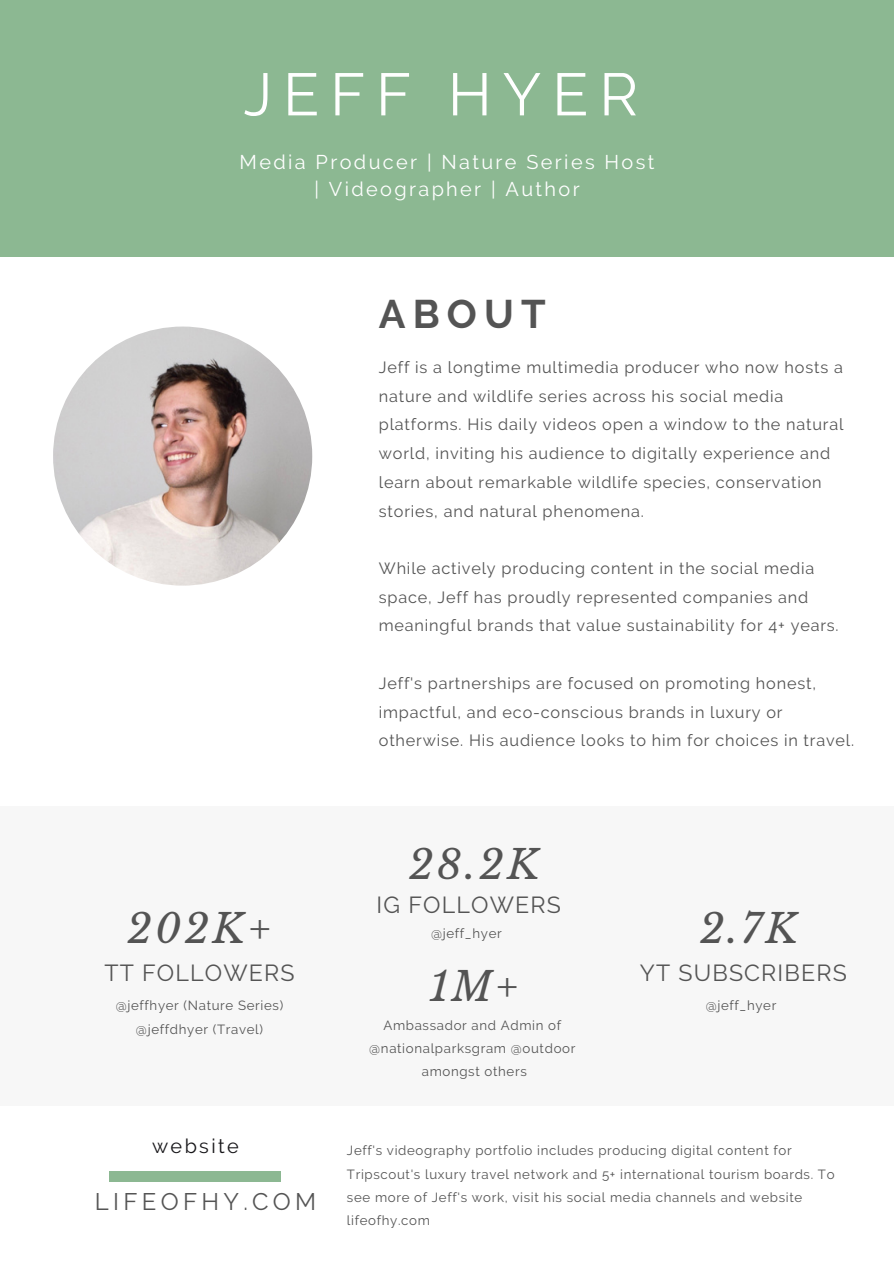
<style>
.page{position:relative;width:894px;height:1264px;background:#fff}
.page>*{position:absolute;margin:0;border:0;box-sizing:border-box;transform-origin:0 0}
.t1{font:59.55px "Raleway";letter-spacing:.18em;color:#fff}
.t2{font:italic 39.75px "Libre Baskerville";letter-spacing:.08em;color:#545454}
.t3{font:700 39.75px "Raleway";letter-spacing:.18em;color:#545454}
.t4{font:24px "Raleway";letter-spacing:.18em;color:#545454}
.t5{font:23.25px "Raleway";letter-spacing:.05em;color:#545454}
.t6{font:19.8px/27px "Raleway";letter-spacing:.12em;color:#fff;text-align:center}
.t7{font:19.8px "Raleway";letter-spacing:.12em;color:#171619}
.t8{font:16.2px/28.7px "Raleway";letter-spacing:.05em;color:#545454}
.t9{font:13.2px/23.2px "Raleway";letter-spacing:.05em;color:#545454;text-align:center}
</style>
<div class="page">
<div style="left:0;top:0;width:893px;height:257px;background:#8cb892"></div>
<div style="left:0;top:806px;width:893px;height:299px;background:#f7f7f7"></div>
<img style="left:53px;top:326px;width:259px;height:259px;border-radius:50%">
<div style="left:109px;top:1171px;width:171px;height:10px;background:#8cb892"></div>
<h1 class="t1" style="left:243px;top:59px;width:396px">JEFF HYER</h1>
<p class="t6" style="left:239px;top:148px;width:416px">Media Producer | Nature Series Host | Videographer | Author</p>
<h2 class="t3" style="left:379px;top:290px;width:168px">ABOUT</h2>
<p class="t8" style="left:379px;top:353px;width:466px">Jeff is a longtime multimedia producer who now hosts a nature and wildlife series across his social media platforms. His daily videos open a window to the natural world, inviting his audience to digitally experience and learn about remarkable wildlife species, conservation stories, and natural phenomena.</p>
<p class="t8" style="left:379px;top:554px;width:461px">While actively producing content in the social media space, Jeff has proudly represented companies and meaningful brands that value sustainability for 4+ years.</p>
<p class="t8" style="left:379px;top:668px;width:476px">Jeff's partnerships are focused on promoting honest, impactful, and eco-conscious brands in luxury or otherwise. His audience looks to him for choices in travel.</p>
<h2 class="t2" style="left:127px;top:904px;width:146px">202K+</h2>
<h3 class="t5" style="left:104px;top:959px;width:191px">TT FOLLOWERS</h3>
<p class="t9" style="left:116px;top:994px;width:169px">@jeffhyer (Nature Series) @jeffdhyer (Travel)</p>
<p class="t7" style="left:152px;top:1134px;width:88px">website</p>
<h3 class="t4" style="left:95px;top:1187px;width:223px">LIFEOFHY.COM</h3>
<h2 class="t2" style="left:408px;top:840px;width:132px">28.2K</h2>
<h3 class="t5" style="left:376px;top:891px;width:186px">IG FOLLOWERS</h3>
<p class="t9" style="left:431px;top:921px;width:72px">@jeff_hyer</p>
<h2 class="t2" style="left:430px;top:962px;width:90px">1M+</h2>
<p class="t9" style="left:369px;top:1013px;width:208px">Ambassador and Admin of @nationalparksgram @outdoor amongst others</p>
<h2 class="t2" style="left:699px;top:904px;width:100px">2.7K</h2>
<h3 class="t5" style="left:639px;top:959px;width:208px">YT SUBSCRIBERS</h3>
<p class="t9" style="left:705px;top:994px;width:72px">@jeff_hyer</p>
<p class="t9" style="left:347px;top:1138px;width:489px;text-align:left">Jeff's videography portfolio includes producing digital content for Tripscout's luxury travel network and 5+ international tourism boards. To see more of Jeff's work, visit his social media channels and website lifeofhy.com</p>
</div>
